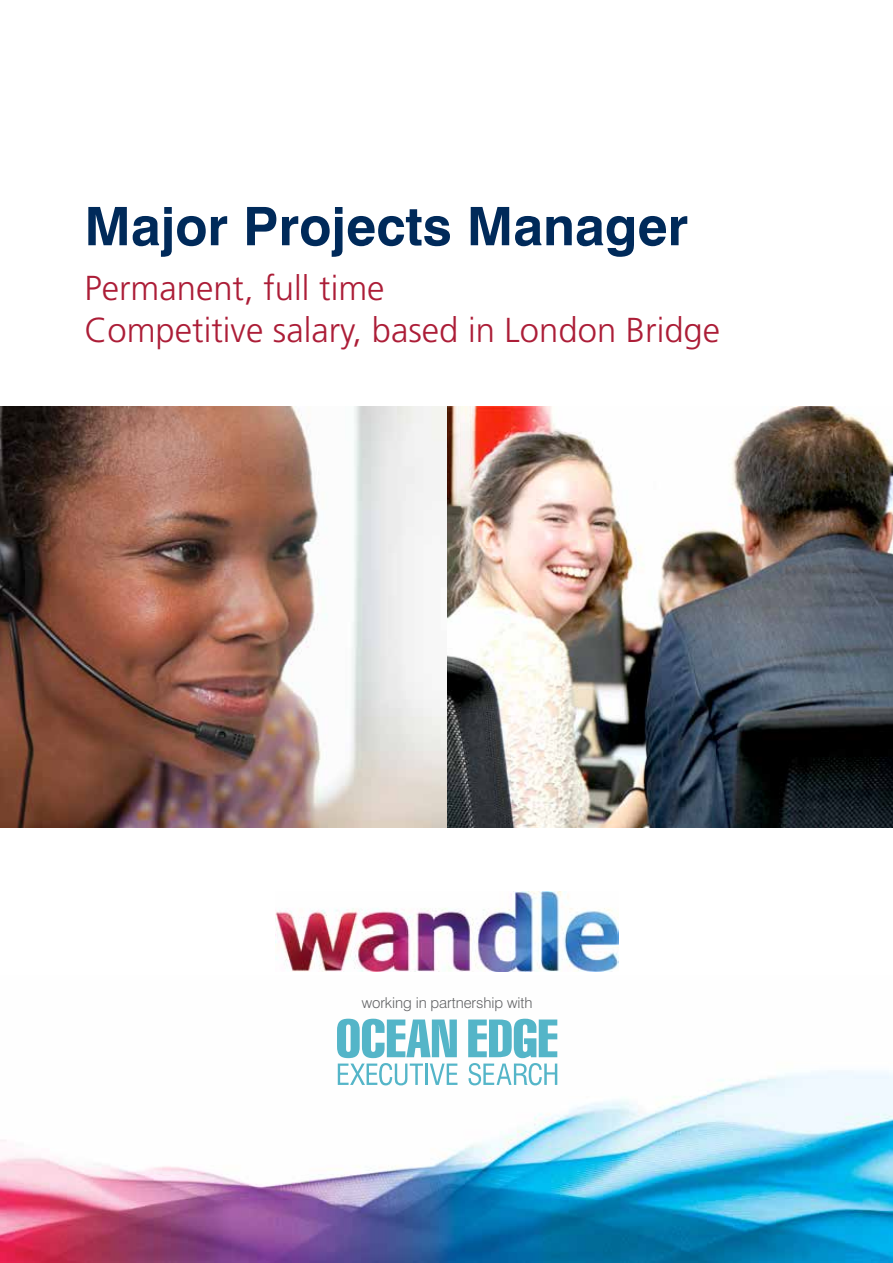
<style>
.page{position:relative;width:893px;height:1263px;background:#fff}
.page>*{position:absolute;margin:0;border:0;box-sizing:border-box;transform-origin:0 0}
.t1{font:700 53.25px "Swiss 721 BT";color:#002a5a}
.t2{font:300 34.65px/41.5px "Frutiger";color:#ac1d37}
.t3{font:300 15px "Swiss 721 BT";letter-spacing:-.005em;color:#636466}
</style>
<div class="page">
<img style="left:0;top:1018px;width:893px;height:245px">
<img style="left:276px;top:891px;width:342px;height:80px">
<img style="left:0;top:406px;width:893px;height:421px">
<svg style="left:337px;top:1019px;width:120px;height:66px"></svg>
<svg style="left:468px;top:1019px;width:89px;height:66px"></svg>
<h1 class="t1" style="left:84px;top:194px;width:605px">Major Projects Manager</h1>
<p class="t2" style="left:84px;top:267px;width:637px">Permanent, full time<br>Competitive salary, based in London Bridge</p>
<p class="t3" style="left:362px;top:993px;width:172px">working in partnership with</p>
</div>
